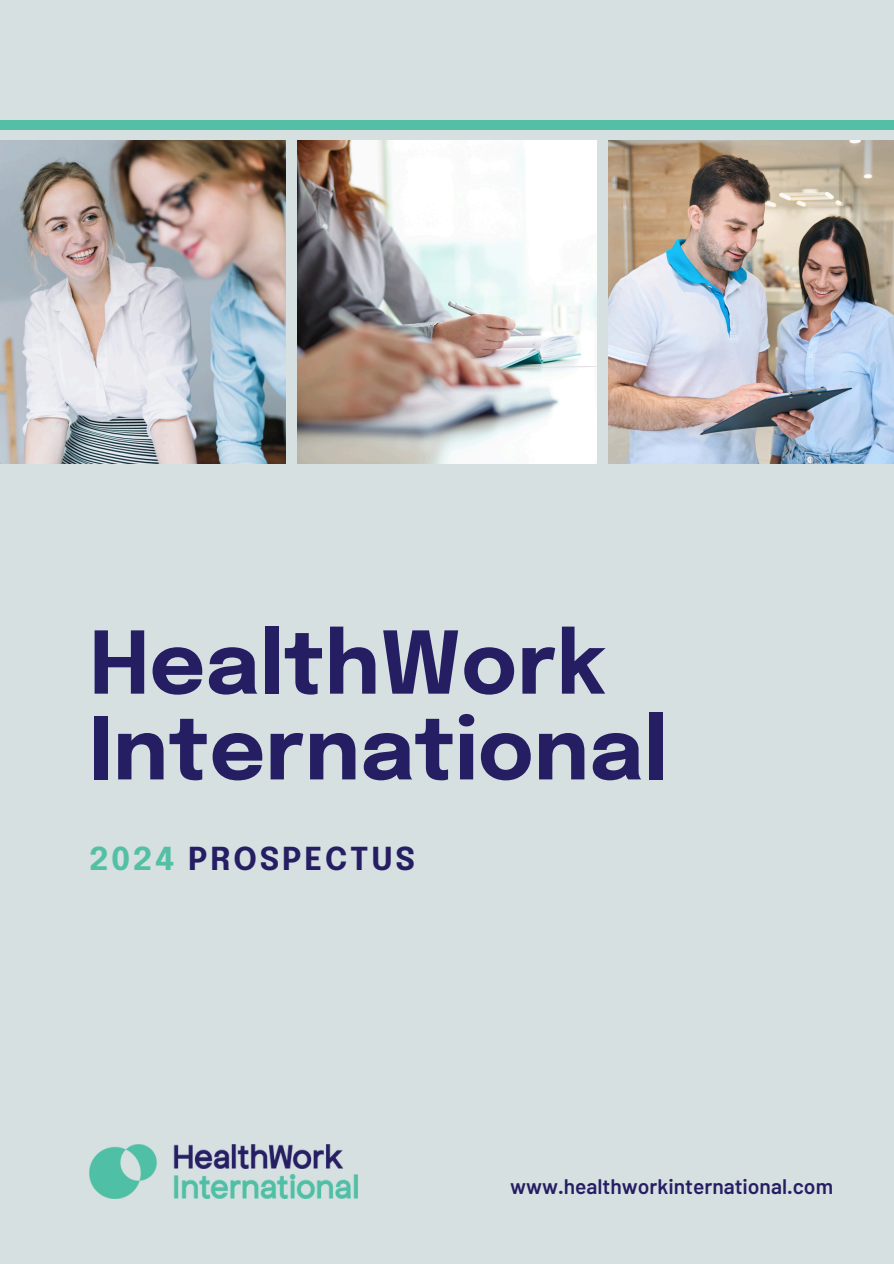
<style>
.page{position:relative;width:894px;height:1264px;background:#fff}
.page>*{position:absolute;margin:0;border:0;box-sizing:border-box;transform-origin:0 0}
.t1{font:700 85.8px/85.7px "Epilogue";color:#261e63}
.t2{font:700 31.5px "Epilogue";letter-spacing:.09em;color:#261e63}
.t3{font:600 21px "Barlow";color:#261e63}
.s1{color:#53c0a5}
</style>
<div class="page">
<div style="left:0;top:0;width:893px;height:1263px;background:#d6e0e1"></div>
<div style="left:0;top:120px;width:893px;height:10px;background:#53c0a5"></div>
<img style="left:0;top:140px;width:286px;height:323px">
<img style="left:297px;top:140px;width:299px;height:323px">
<img style="left:608px;top:140px;width:285px;height:323px">
<img style="left:89px;top:1144px;width:268px;height:54px">
<h2 class="t1" style="left:89px;top:627px;width:579px">HealthWork<br>International</h2>
<p class="t2" style="left:89px;top:844px;width:327px"><span class="s1">2024</span> PROSPECTUS</p>
<p class="t3" style="left:510px;top:1173px;width:324px">www.healthworkinternational.com</p>
</div>
